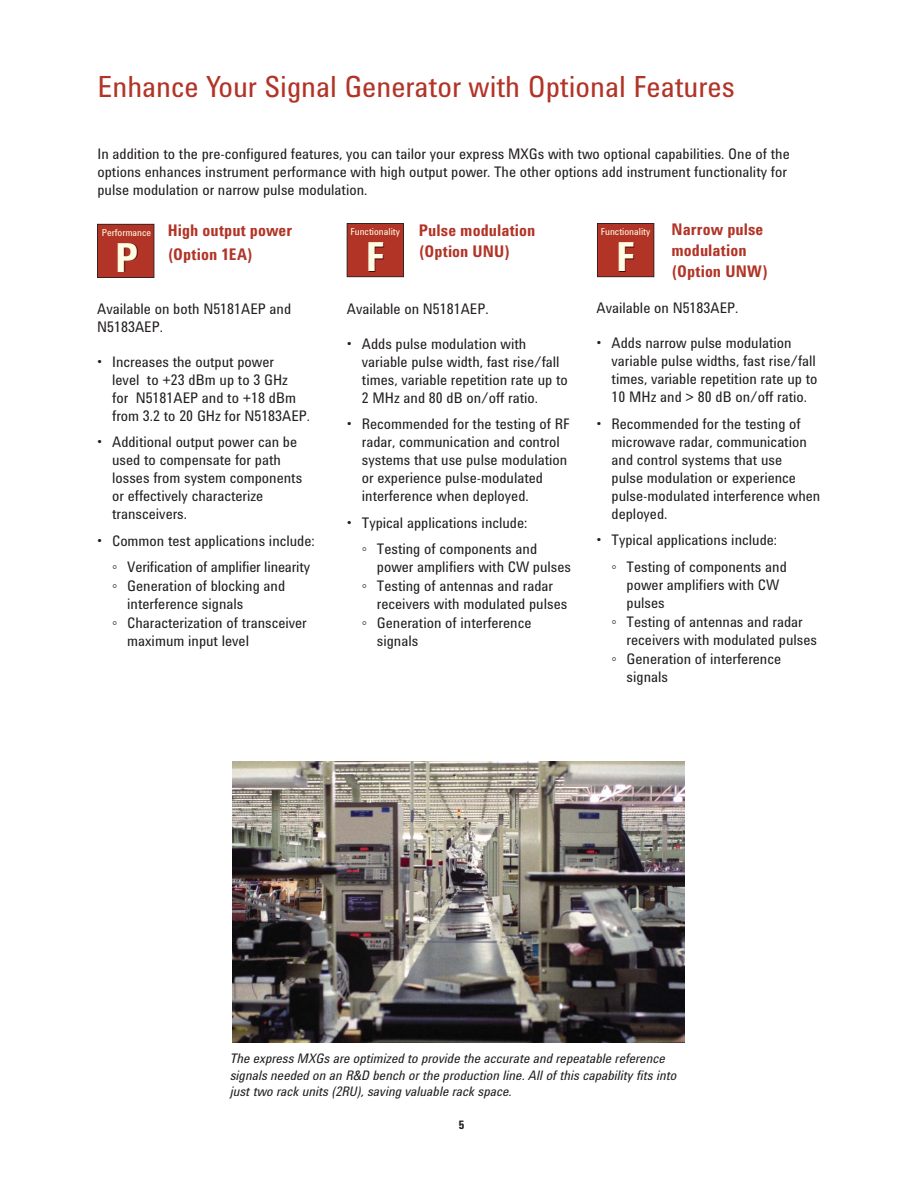
<style>
.page{position:relative;width:918px;height:1188px;background:#fff}
.page>*{position:absolute;margin:0;border:0;box-sizing:border-box;transform-origin:0 0}
.t1{font:700 41.25px "Agilent Condensed CFF";color:#fffde4}
.t2{font:30px "Agilent Condensed CFF";color:#b23427}
.t3{font:700 16.5px/21px "Agilent Condensed CFF";letter-spacing:.005em;color:#b23427}
.t4{font:15px/18px "Agilent Condensed CFF";color:#231f20}
.t5{font:italic 13.5px/16.5px "Agilent Condensed CFF";color:#231f20}
.t6{font:700 12px "Agilent Condensed CFF";color:#231f20}
.t7{font:9.9px "Agilent Condensed CFF";color:#fffde4}
</style>
<div class="page">
<img style="left:232px;top:761px;width:452px;height:281px">
<svg style="left:597px;top:223px;width:57px;height:54px;background:#a93226"></svg>
<div style="left:620px;top:243px;width:14px;height:29px;background:#b23427"></div>
<svg style="left:97px;top:224px;width:57px;height:54px;background:#a93226"></svg>
<div style="left:119px;top:244px;width:19px;height:28px;background:#b23427"></div>
<svg style="left:347px;top:223px;width:57px;height:54px;background:#a93226"></svg>
<div style="left:369px;top:243px;width:15px;height:29px;background:#b23427"></div>
<h2 class="t2" style="left:97px;top:75px;width:639px">Enhance Your Signal Generator with Optional Features</h2>
<p class="t4" style="left:97px;top:147px;width:694px">In addition to the pre-configured features, you can tailor your express MXGs with two optional capabilities. One of the options enhances instrument performance with high output power. The other options add instrument functionality for pulse modulation or narrow pulse modulation.</p>
<p class="t3" style="left:168px;top:221px;width:126px;line-height:24px">High output power (Option 1EA)</p>
<p class="t4" style="left:97px;top:301px;width:196px">Available on both N5181AEP and<br>N5183AEP.</p>
<p class="t4" style="left:112px;top:354px;width:199px;text-indent:-15px">• Increases the output power<br>level to +23 dBm up to 3 GHz<br>for N5181AEP and to +18 dBm from 3.2 to 20 GHz for N5183AEP.</p>
<p class="t4" style="left:112px;top:435px;width:192px;text-indent:-15px">• Additional output power can be used to compensate for path losses from system components or effectively characterize transceivers.</p>
<p class="t4" style="left:112px;top:529px;width:204px;line-height:26.5px;text-indent:-15px">• Common test applications include: ◦ Verification of amplifier linearity</p>
<p class="t4" style="left:112px;top:579px;width:175px">◦ Generation of blocking and</p>
<p class="t4" style="left:127px;top:597px;width:118px">interference signals</p>
<p class="t4" style="left:112px;top:616px;width:196px">◦ Characterization of transceiver</p>
<p class="t4" style="left:127px;top:634px;width:123px">maximum input level</p>
<p class="t3" style="left:672px;top:221px;width:98px">Narrow pulse modulation (Option UNW)</p>
<p class="t4" style="left:597px;top:301px;width:143px">Available on N5183AEP.</p>
<p class="t4" style="left:612px;top:336px;width:207px;text-indent:-15px">• Adds narrow pulse modulation variable pulse widths, fast rise/fall times, variable repetition rate up to 10 MHz and &gt; 80 dB on/off ratio.</p>
<p class="t4" style="left:612px;top:416px;width:210px;text-indent:-15px">• Recommended for the testing of microwave radar, communication and control systems that use<br>pulse modulation or experience pulse-modulated interference when deployed.</p>
<p class="t4" style="left:612px;top:529px;width:177px;line-height:26.5px;text-indent:-15px">• Typical applications include:<br>◦ Testing of components and</p>
<p class="t4" style="left:627px;top:577px;width:154px">power amplifiers with CW</p>
<p class="t4" style="left:627px;top:595px;width:40px">pulses</p>
<p class="t4" style="left:612px;top:614px;width:193px">◦ Testing of antennas and radar</p>
<p class="t4" style="left:627px;top:632px;width:192px">receivers with modulated pulses</p>
<p class="t4" style="left:612px;top:651px;width:171px">◦ Generation of interference</p>
<p class="t4" style="left:627px;top:669px;width:43px">signals</p>
<p class="t3" style="left:419px;top:222px;width:118px">Pulse modulation (Option UNU)</p>
<p class="t7" style="left:350px;top:228px;width:51px">Functionality</p>
<h1 class="t1" style="left:366px;top:241px;width:21px">F</h1>
<p class="t7" style="left:601px;top:228px;width:51px">Functionality</p>
<h1 class="t1" style="left:616px;top:241px;width:21px">F</h1>
<p class="t7" style="left:102px;top:229px;width:51px">Performance</p>
<h1 class="t1" style="left:115px;top:242px;width:24px">P</h1>
<p class="t4" style="left:347px;top:301px;width:143px">Available on N5181AEP.</p>
<p class="t4" style="left:362px;top:336px;width:207px;text-indent:-15px">• Adds pulse modulation with variable pulse width, fast rise/fall times, variable repetition rate up to<br>2 MHz and 80 dB on/off ratio.</p>
<p class="t4" style="left:362px;top:417px;width:209px;text-indent:-15px">• Recommended for the testing of RF radar, communication and control systems that use pulse modulation or experience pulse-modulated interference when deployed.</p>
<p class="t4" style="left:362px;top:511px;width:177px;line-height:26.5px;text-indent:-15px">• Typical applications include:<br>◦ Testing of components and</p>
<p class="t4" style="left:362px;top:559px;width:211px;line-height:19px;text-indent:15px">power amplifiers with CW pulses ◦ Testing of antennas and radar</p>
<p class="t4" style="left:377px;top:597px;width:192px">receivers with modulated pulses</p>
<p class="t4" style="left:362px;top:616px;width:171px">◦ Generation of interference</p>
<p class="t4" style="left:377px;top:634px;width:43px">signals</p>
<p class="t5" style="left:230px;top:1052px;width:448px">The express MXGs are optimized to provide the accurate and repeatable reference signals needed on an R&amp;D bench or the production line. All of this capability fits into just two rack units (2RU), saving valuable rack space.</p>
<p class="t6" style="left:459px;top:1120px;width:7px">5</p>
</div>
